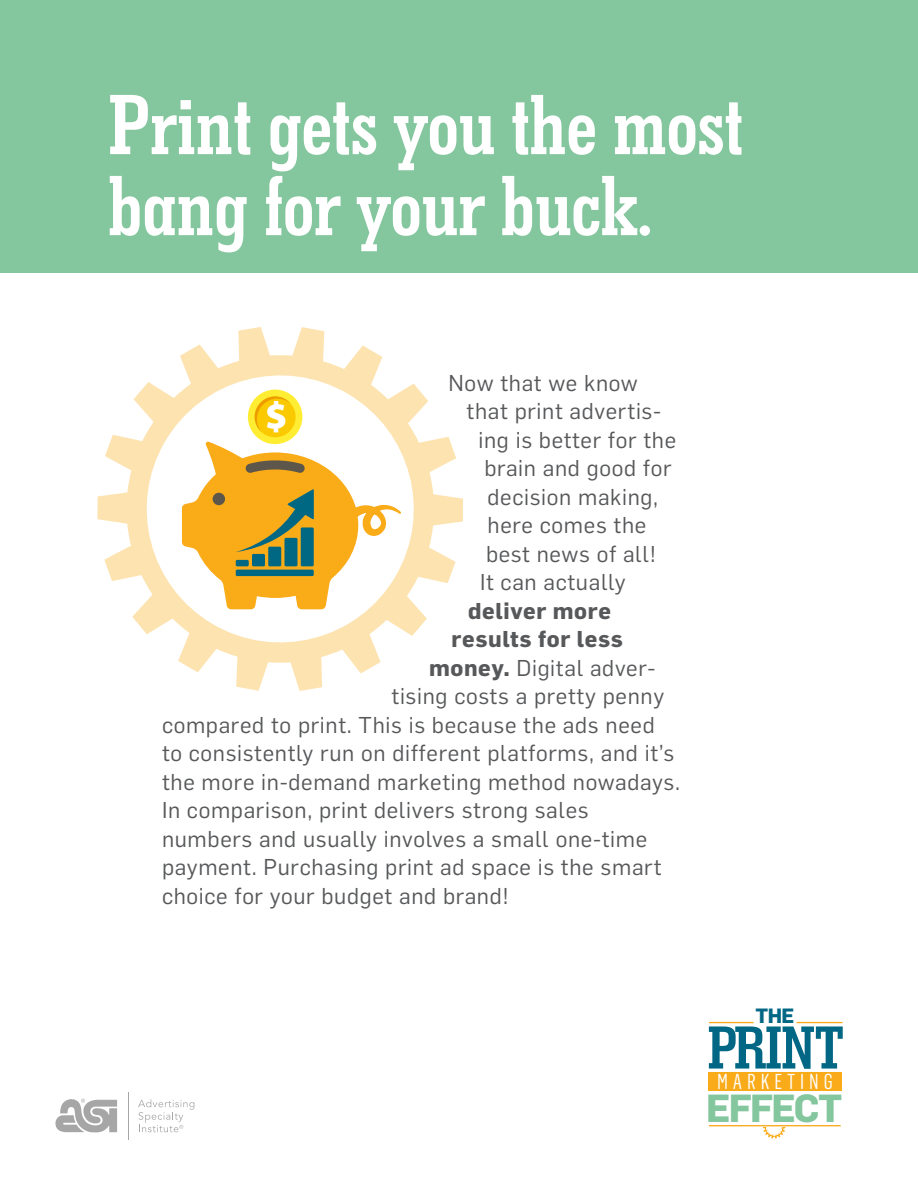
<style>
.page{position:relative;width:918px;height:1188px;background:#fff}
.page>*{position:absolute;margin:0;border:0;box-sizing:border-box;transform-origin:0 0}
.t1{font:700 condensed 87px/81px "Geometric Slab 703 BT";letter-spacing:-.01em;color:#fff}
.t2{font:700 condensed 61.8px "Geometric Slab 703 BT";letter-spacing:-.02em;color:#016784}
.t3{font:900 38.55px "Myriad Pro";color:#fff}
.t4{font:700 38.4px "Flama";letter-spacing:-.05em;color:#84c69e}
.t5{font:22.5px "Flama";letter-spacing:.03em;color:#57585a}
.t6{font:700 22.5px "Flama";letter-spacing:.03em;color:#57585a}
.t7{font:21.15px "Flama Condensed";letter-spacing:.23em;color:#fff}
.t8{font:700 20.25px "Flama";color:#016784}
.s1{font-weight:700}
</style>
<div class="page">
<div style="left:0;top:0;width:918px;height:272px;background:#84c69e"></div>
<svg style="left:55px;top:1098px;width:62px;height:35px"></svg>
<svg style="left:138px;top:1099px;width:56px;height:33px"></svg>
<hr style="left:128px;top:1092px;width:1px;height:48px;background:#231f20">
<div style="left:709px;top:1072px;width:133px;height:19px;background:#faab1a"></div>
<hr style="left:709px;top:1022px;width:44px;height:1px;background:#faab1a">
<hr style="left:709px;top:1125px;width:132px;height:1px;background:#faab1a">
<hr style="left:797px;top:1022px;width:46px;height:1px;background:#faab1a">
<svg style="left:763px;top:1127px;width:22px;height:12px"></svg>
<svg style="left:97px;top:327px;width:366px;height:364px"></svg>
<div style="left:248px;top:390px;width:54px;height:54px;background:#ffed33;border-radius:50%"></div>
<div style="left:255px;top:396px;width:41px;height:41px;background:#fac900;border-radius:50%"></div>
<svg style="left:255px;top:396px;width:36px;height:36px"></svg>
<svg style="left:182px;top:441px;width:220px;height:168px"></svg>
<p class="t1" style="left:108px;top:82px;width:637px">Print gets you the most bang for your buck.</p>
<p class="t5" style="left:448px;top:367px;width:191px">Now that we know</p>
<p class="t5" style="left:466px;top:396px;width:196px">that print advertis-</p>
<p class="t5" style="left:478px;top:424px;width:199px">ing is better for the</p>
<p class="t5" style="left:484px;top:453px;width:189px">brain and good for</p>
<p class="t5" style="left:488px;top:481px;width:172px">decision making,</p>
<p class="t5" style="left:488px;top:510px;width:160px">here comes the</p>
<p class="t5" style="left:486px;top:538px;width:172px">best news of all!</p>
<p class="t5" style="left:480px;top:567px;width:147px">It can actually</p>
<p class="t6" style="left:468px;top:594px;width:145px">deliver more</p>
<p class="t6" style="left:452px;top:623px;width:173px">results for less</p>
<p class="t5" style="left:429px;top:652px;width:228px"><span class="s1">money.</span> Digital adver-</p>
<p class="t5" style="left:392px;top:681px;width:274px">tising costs a pretty penny</p>
<p class="t5" style="left:162px;top:709px;width:494px">compared to print. This is because the ads need</p>
<p class="t5" style="left:162px;top:738px;width:514px">to consistently run on different platforms, and it’s</p>
<p class="t5" style="left:162px;top:766px;width:520px">the more in-demand marketing method nowadays.</p>
<p class="t5" style="left:162px;top:795px;width:428px">In comparison, print delivers strong sales</p>
<p class="t5" style="left:162px;top:823px;width:487px">numbers and usually involves a small one-time</p>
<p class="t5" style="left:162px;top:852px;width:501px">payment. Purchasing print ad space is the smart</p>
<p class="t5" style="left:162px;top:880px;width:348px">choice for your budget and brand!</p>
<p class="t3" style="left:265px;top:391px;width:24px">$</p>
<p class="t8" style="left:756px;top:1002px;width:40px">THE</p>
<p class="t2" style="left:707px;top:1009px;width:138px">PRINT</p>
<p class="t7" style="left:717px;top:1068px;width:117px">MARKETING</p>
<p class="t4" style="left:706px;top:1080px;width:138px">EFFECT</p>
</div>
